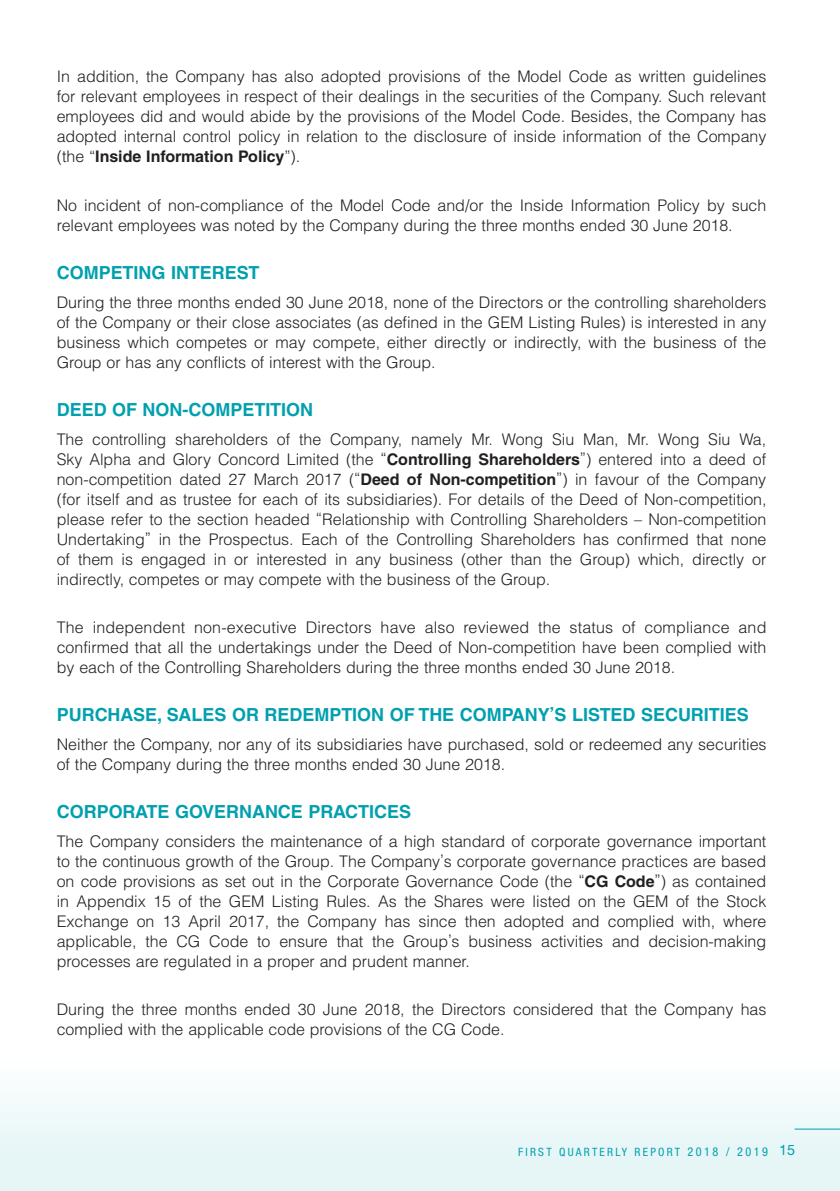
<style>
.page{position:relative;width:840px;height:1191px;background:#fff}
.page>*{position:absolute;margin:0;border:0;box-sizing:border-box;transform-origin:0 0}
.t1{font:700 18px "Helvetica LT Std";color:#00a0af}
.t2{font:300 16px/20px "Helvetica LT Std";color:#231f20;text-align:justify}
.t3{font:condensed 11.4px "Helvetica Neue LT Std";letter-spacing:.2em;color:#00a0af}
.s1{font-weight:700}
.s2{font-size:12.2px}
.s3{font-size:12px}
.s4{font-stretch:normal;font-size:14.4px}
</style>
<div class="page">
<div style="left:0;top:1060px;width:839px;height:131px;background:linear-gradient(to bottom,#fcfefe,#e1f4f5)"></div>
<hr style="left:794px;top:1128px;width:45px;height:1px;background:#00a0af">
<p class="t2" style="left:57px;top:66px;width:710px">In addition, the Company has also adopted provisions of the Model Code as written guidelines for relevant employees in respect of their dealings in the securities of the Company. Such relevant employees did and would abide by the provisions of the Model Code. Besides, the Company has adopted internal control policy in relation to the disclosure of inside information of the Company (the “<span class="s1">Inside Information Policy</span>”).</p>
<p class="t2" style="left:57px;top:195px;width:710px">No incident of non-compliance of the Model Code and/or the Inside Information Policy by such relevant employees was noted by the Company during the three months ended 30 June 2018.</p>
<p class="t1" style="left:57px;top:262px;width:204px">COMPETING INTEREST</p>
<p class="t2" style="left:57px;top:292px;width:710px">During the three months ended 30 June 2018, none of the Directors or the controlling shareholders of the Company or their close associates (as defined in the GEM Listing Rules) is interested in any business which competes or may compete, either directly or indirectly, with the business of the Group or has any conflicts of interest with the Group.</p>
<p class="t1" style="left:57px;top:399px;width:258px">DEED OF NON-COMPETITION</p>
<p class="t2" style="left:57px;top:429px;width:711px">The controlling shareholders of the Company, namely Mr. Wong Siu Man, Mr. Wong Siu Wa, Sky Alpha and Glory Concord Limited (the “<span class="s1">Controlling Shareholders</span>”) entered into a deed of non-competition dated 27 March 2017 (“<span class="s1">Deed of Non-competition</span>”) in favour of the Company (for itself and as trustee for each of its subsidiaries). For details of the Deed of Non-competition, please refer to the section headed “Relationship with Controlling Shareholders – Non-competition Undertaking” in the Prospectus. Each of the Controlling Shareholders has confirmed that none of them is engaged in or interested in any business (other than the Group) which, directly or indirectly, competes or may compete with the business of the Group.</p>
<p class="t2" style="left:57px;top:617px;width:710px">The independent non-executive Directors have also reviewed the status of compliance and confirmed that all the undertakings under the Deed of Non-competition have been complied with by each of the Controlling Shareholders during the three months ended 30 June 2018.</p>
<p class="t1" style="left:57px;top:704px;width:693px">PURCHASE, SALES OR REDEMPTION OF THE COMPANY’S LISTED SECURITIES</p>
<p class="t2" style="left:57px;top:734px;width:710px">Neither the Company, nor any of its subsidiaries have purchased, sold or redeemed any securities of the Company during the three months ended 30 June 2018.</p>
<p class="t1" style="left:57px;top:801px;width:356px">CORPORATE GOVERNANCE PRACTICES</p>
<p class="t2" style="left:57px;top:831px;width:710px">The Company considers the maintenance of a high standard of corporate governance important to the continuous growth of the Group. The Company’s corporate governance practices are based on code provisions as set out in the Corporate Governance Code (the “<span class="s1">CG Code</span>”) as contained in Appendix 15 of the GEM Listing Rules. As the Shares were listed on the GEM of the Stock Exchange on 13 April 2017, the Company has since then adopted and complied with, where applicable, the CG Code to ensure that the Group’s business activities and decision-making processes are regulated in a proper and prudent manner.</p>
<p class="t2" style="left:57px;top:999px;width:710px">During the three months ended 30 June 2018, the Directors considered that the Company has complied with the applicable code provisions of the CG Code.</p>
<p class="t3" style="left:517px;top:1145px;width:278px">FIRST QUARTERLY REPORT <span class="s2">2018</span> <span class="s3">/</span> <span class="s2">2019</span> <span class="s4">15</span></p>
</div>
